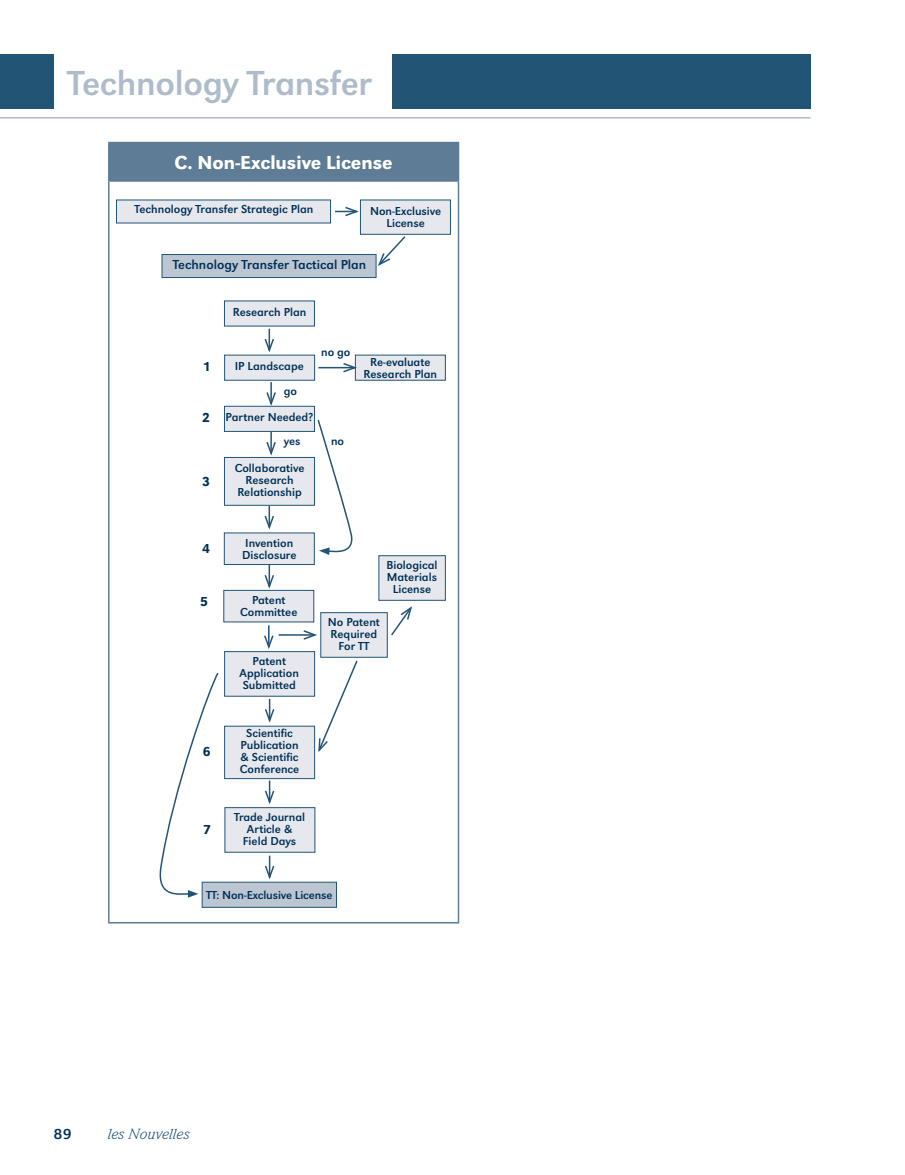
<style>
.page{position:relative;width:905px;height:1175px;background:#fff}
.page>*{position:absolute;margin:0;border:0;box-sizing:border-box;transform-origin:0 0}
.t1{font:36px "URW Grotesk T";letter-spacing:-.01em;color:#aebbca}
.Sub-head_1{font:500 19.5px "URW Grotesk T";color:#fff}
.t2{font:italic 15px "Weidemann IT Cby BT";color:#225476;scale:1.08 1}
.t3{font:15px "URW Grotesk T";color:#003056;scale:1.08 1}
.Sub-head_1-2{font:13.5px "URW Grotesk T";color:#003056}
.Sub-head_1-3{font:500 13.5px "URW Grotesk T";color:#003056}
.Sub-head_1-4{font:12px/12px "URW Grotesk T";color:#003056;text-align:center}
</style>
<div class="page">
<hr style="left:0;top:117px;width:810px;height:1px;background:#aebbca">
<div style="left:0;top:54px;width:54px;height:54px;background:#225476"></div>
<div style="left:392px;top:54px;width:418px;height:54px;background:#225476"></div>
<div style="left:109px;top:142px;width:349px;height:39px;background:#5e7c96"></div>
<hr style="left:108px;top:142px;width:351px;height:1px;background:#5e7c96">
<hr style="left:108px;top:143px;width:2px;height:38px;background:#5e7c96">
<hr style="left:458px;top:143px;width:1px;height:38px;background:#5e7c96">
<hr style="left:108px;top:181px;width:2px;height:741px;background:#5e7c96">
<hr style="left:458px;top:181px;width:1px;height:741px;background:#5e7c96">
<hr style="left:108px;top:922px;width:351px;height:1px;background:#5e7c96">
<hr style="left:110px;top:181px;width:348px;height:1px;background:#5e7c96">
<div style="left:224px;top:300px;width:91px;height:26px;background:#e6e8ed"></div>
<div style="left:360px;top:200px;width:91px;height:35px;background:#e6e8ed;border:1px solid #225476"></div>
<div style="left:116px;top:200px;width:215px;height:23px;background:#e6e8ed"></div>
<div style="left:162px;top:254px;width:214px;height:24px;background:#bcc6d2;border:1px solid #225476"></div>
<div style="left:224px;top:355px;width:91px;height:25px;background:#e6e8ed"></div>
<div style="left:224px;top:406px;width:91px;height:26px;background:#e6e8ed;border:1px solid #225476"></div>
<div style="left:224px;top:532px;width:91px;height:33px;background:#e6e8ed;border:1px solid #225476"></div>
<div style="left:224px;top:457px;width:91px;height:48px;background:#e6e8ed;border:1px solid #225476"></div>
<div style="left:224px;top:651px;width:91px;height:45px;background:#e6e8ed;border:1px solid #225476"></div>
<div style="left:202px;top:881px;width:135px;height:26px;background:#bcc6d2;border:1px solid #225476"></div>
<div style="left:355px;top:355px;width:91px;height:25px;background:#e6e8ed"></div>
<hr style="left:268px;top:329px;width:2px;height:21px;background:#225476">
<svg style="left:263px;top:337px;width:12px;height:18px"></svg>
<hr style="left:270px;top:382px;width:2px;height:22px;background:#225476">
<svg style="left:265px;top:390px;width:12px;height:18px"></svg>
<hr style="left:270px;top:432px;width:2px;height:21px;background:#225476">
<svg style="left:265px;top:440px;width:12px;height:18px"></svg>
<hr style="left:268px;top:505px;width:2px;height:22px;background:#225476">
<svg style="left:264px;top:514px;width:10px;height:16px"></svg>
<hr style="left:268px;top:565px;width:2px;height:21px;background:#225476">
<svg style="left:263px;top:573px;width:12px;height:17px"></svg>
<svg style="left:265px;top:855px;width:10px;height:25px"></svg>
<hr style="left:318px;top:367px;width:37px;height:1px;background:#225476">
<svg style="left:341px;top:362px;width:16px;height:12px"></svg>
<svg style="left:317px;top:420px;width:36px;height:135px"></svg>
<svg style="left:335px;top:205px;width:26px;height:12px"></svg>
<svg style="left:376px;top:236px;width:30px;height:32px"></svg>
<div style="left:224px;top:726px;width:91px;height:53px;background:#e6e8ed;border:1px solid #225476"></div>
<svg style="left:265px;top:699px;width:10px;height:24px"></svg>
<div style="left:224px;top:807px;width:91px;height:45px;background:#e6e8ed;border:1px solid #225476"></div>
<svg style="left:265px;top:780px;width:10px;height:24px"></svg>
<svg style="left:159px;top:672px;width:61px;height:226px"></svg>
<div style="left:223px;top:590px;width:91px;height:32px;background:#e6e8ed;border:1px solid #225476"></div>
<svg style="left:264px;top:625px;width:10px;height:24px"></svg>
<div style="left:320px;top:612px;width:67px;height:45px;background:#e6e8ed;border:1px solid #225476"></div>
<div style="left:378px;top:555px;width:68px;height:45px;background:#e6e8ed;border:1px solid #225476"></div>
<hr style="left:278px;top:634px;width:37px;height:1px;background:#225476">
<svg style="left:302px;top:630px;width:15px;height:10px"></svg>
<svg style="left:318px;top:660px;width:40px;height:92px"></svg>
<svg style="left:391px;top:606px;width:21px;height:30px"></svg>
<h1 class="t1" style="left:68px;top:62px;width:306px">Technology Transfer</h1>
<p class="Sub-head_1" style="left:174px;top:152px;width:220px">C. Non-Exclusive License</p>
<p class="Sub-head_1-4" style="left:134px;top:203px;width:181px">Technology Transfer Strategic Plan</p>
<p class="Sub-head_1-4" style="left:370px;top:205px;width:73px">Non-Exclusive<br>License</p>
<p class="Sub-head_1-2" style="left:173px;top:257px;width:195px">Technology Transfer Tactical Plan</p>
<p class="Sub-head_1-3" style="left:203px;top:359px;width:9px">1</p>
<p class="Sub-head_1-3" style="left:202px;top:410px;width:9px">2</p>
<p class="Sub-head_1-3" style="left:202px;top:474px;width:9px">3</p>
<p class="Sub-head_1-3" style="left:202px;top:540px;width:9px">4</p>
<p class="Sub-head_1-3" style="left:200px;top:594px;width:9px">5</p>
<p class="Sub-head_1-3" style="left:203px;top:743px;width:9px">6</p>
<p class="Sub-head_1-3" style="left:203px;top:821px;width:9px">7</p>
<p class="Sub-head_1-4" style="left:233px;top:306px;width:75px">Research Plan</p>
<p class="Sub-head_1-4" style="left:235px;top:360px;width:71px">IP Landscape</p>
<p class="Sub-head_1-4" style="left:284px;top:385px;width:15px">go</p>
<p class="Sub-head_1-4" style="left:226px;top:411px;width:89px">Partner Needed?</p>
<p class="Sub-head_1-4" style="left:321px;top:346px;width:31px">no go</p>
<p class="Sub-head_1-4" style="left:284px;top:435px;width:18px">yes</p>
<p class="Sub-head_1-4" style="left:331px;top:435px;width:15px">no</p>
<p class="Sub-head_1-4" style="left:235px;top:462px;width:71px">Collaborative<br>Research</p>
<p class="Sub-head_1-4" style="left:237px;top:486px;width:66px">Relationship</p>
<p class="Sub-head_1-4" style="left:370px;top:356px;width:62px">Re-evaluate</p>
<p class="Sub-head_1-4" style="left:363px;top:368px;width:75px">Research Plan</p>
<p class="Sub-head_1-4" style="left:245px;top:537px;width:49px">Invention</p>
<p class="Sub-head_1-4" style="left:242px;top:549px;width:56px">Disclosure</p>
<p class="Sub-head_1-4" style="left:386px;top:559px;width:53px">Biological</p>
<p class="Sub-head_1-4" style="left:387px;top:571px;width:52px">Materials</p>
<p class="Sub-head_1-4" style="left:393px;top:583px;width:40px">License</p>
<p class="Sub-head_1-4" style="left:252px;top:594px;width:35px">Patent</p>
<p class="Sub-head_1-4" style="left:240px;top:606px;width:59px">Committee</p>
<p class="Sub-head_1-4" style="left:252px;top:655px;width:35px">Patent</p>
<p class="Sub-head_1-4" style="left:239px;top:667px;width:61px;text-align:left">Application<br>Submitted</p>
<p class="Sub-head_1-4" style="left:240px;top:727px;width:61px">Scientific<br>Publication &amp; Scientific<br>Conference</p>
<p class="Sub-head_1-4" style="left:234px;top:811px;width:73px">Trade Journal<br>Article &amp;</p>
<p class="Sub-head_1-4" style="left:243px;top:835px;width:55px">Field Days</p>
<p class="Sub-head_1-4" style="left:328px;top:616px;width:54px">No Patent</p>
<p class="Sub-head_1-4" style="left:330px;top:628px;width:48px">Required</p>
<p class="Sub-head_1-4" style="left:338px;top:640px;width:32px">For TT</p>
<p class="Sub-head_1-4" style="left:206px;top:888px;width:128px">TT: Non-Exclusive License</p>
<p class="t3" style="left:54px;top:1125px;width:18px">89</p>
<p class="t2" style="left:108px;top:1125px;width:77px">les Nouvelles</p>
</div>
